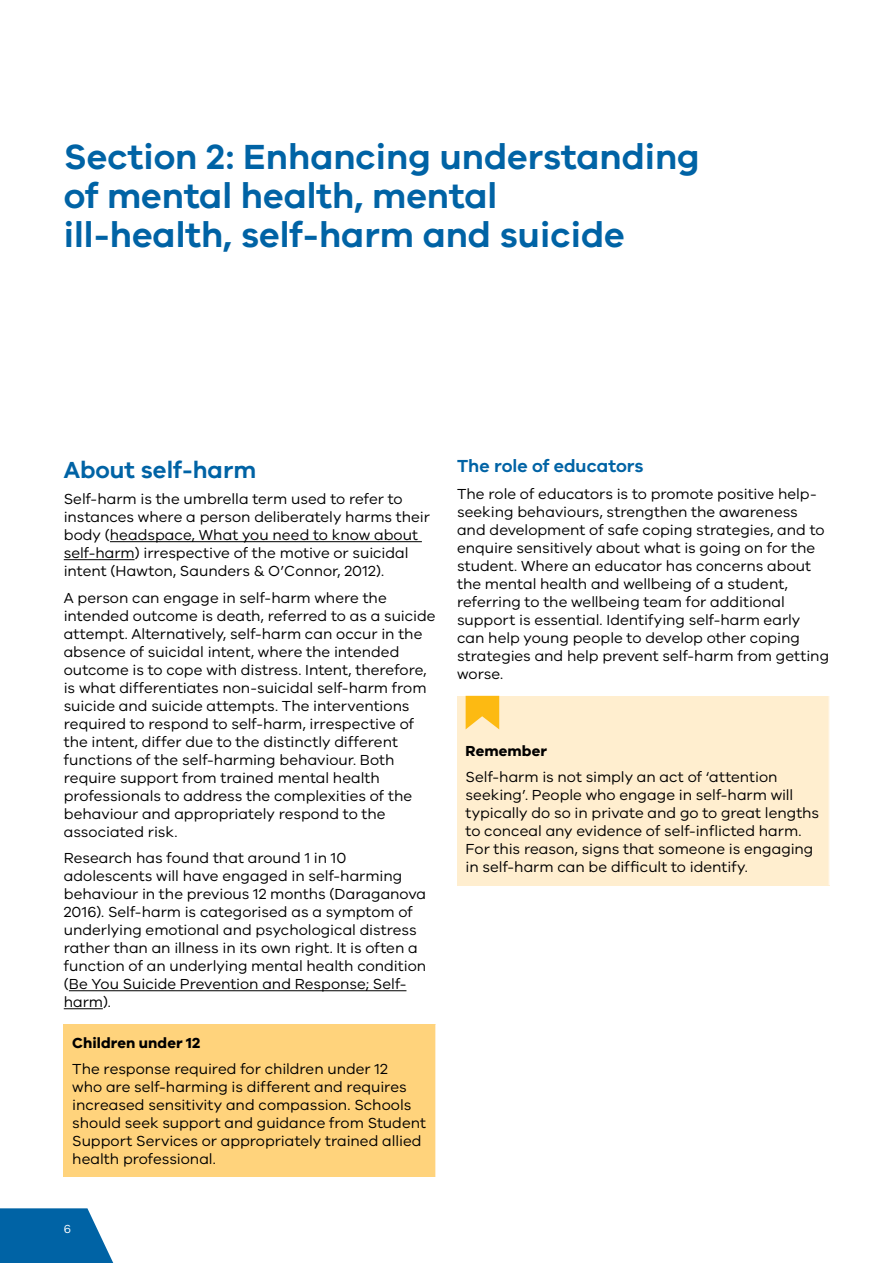
<style>
.page{position:relative;width:893px;height:1263px;background:#fff}
.page>*{position:absolute;margin:0;border:0;box-sizing:border-box;transform-origin:0 0}
.t1{font:600 36px/39px "VIC";color:#0063a5}
.t2{font:600 24px "VIC";color:#0063a5}
.t3{font:600 18px "VIC";color:#0063a5}
.t4{font:15px/18px "VIC";color:#000}
.t5{font:700 15px "VIC";letter-spacing:.005em;color:#000}
.t6{font:12px "VIC";color:#fff}
</style>
<div class="page">
<svg style="left:0;top:1208px;width:114px;height:55px"></svg>
<hr style="left:110px;top:541px;width:312px;height:1px;background:#000">
<hr style="left:64px;top:559px;width:71px;height:1px;background:#000">
<hr style="left:69px;top:990px;width:337px;height:1px;background:#000">
<hr style="left:64px;top:1008px;width:39px;height:1px;background:#000">
<div style="left:64px;top:1024px;width:372px;height:153px;background:#ffd37c"></div>
<hr style="left:435px;top:1024px;width:1px;height:153px;background:#fff">
<div style="left:457px;top:696px;width:372px;height:189px;background:#ffeecf"></div>
<svg style="left:466px;top:696px;width:33px;height:33px"></svg>
<h1 class="t1" style="left:64px;top:136px;width:638px">Section 2: Enhancing understanding of mental health, mental<br>ill-health, self-harm and suicide</h1>
<h2 class="t2" style="left:64px;top:455px;width:194px">About self-harm</h2>
<p class="t4" style="left:64px;top:490px;width:368px">Self-harm is the umbrella term used to refer to instances where a person deliberately harms their body (headspace, What you need to know about self-harm) irrespective of the motive or suicidal intent (Hawton, Saunders &amp; O’Connor, 2012).</p>
<p class="t4" style="left:64px;top:588px;width:373px">A person can engage in self-harm where the intended outcome is death, referred to as a suicide attempt. Alternatively, self-harm can occur in the absence of suicidal intent, where the intended outcome is to cope with distress. Intent, therefore, is what differentiates non-suicidal self-harm from suicide and suicide attempts. The interventions required to respond to self-harm, irrespective of the intent, differ due to the distinctly different functions of the self-harming behaviour. Both require support from trained mental health professionals to address the complexities of the behaviour and appropriately respond to the associated risk.</p>
<p class="t4" style="left:64px;top:849px;width:364px">Research has found that around 1 in 10 adolescents will have engaged in self-harming behaviour in the previous 12 months (Daraganova 2016). Self-harm is categorised as a symptom of underlying emotional and psychological distress rather than an illness in its own right. It is often a function of an underlying mental health condition (Be You Suicide Prevention and Response; Self&shy;harm).</p>
<p class="t5" style="left:72px;top:1033px;width:130px">Children under 12</p>
<p class="t4" style="left:72px;top:1060px;width:355px">The response required for children under 12<br>who are self-harming is different and requires increased sensitivity and compassion. Schools should seek support and guidance from Student Support Services or appropriately trained allied health professional.</p>
<p class="t3" style="left:457px;top:455px;width:188px">The role of educators</p>
<p class="t4" style="left:457px;top:484px;width:374px">The role of educators is to promote positive help&shy;seeking behaviours, strengthen the awareness and development of safe coping strategies, and to enquire sensitively about what is going on for the student. Where an educator has concerns about the mental health and wellbeing of a student, referring to the wellbeing team for additional support is essential. Identifying self-harm early can help young people to develop other coping strategies and help prevent self-harm from getting worse.</p>
<p class="t5" style="left:466px;top:741px;width:83px">Remember</p>
<p class="t4" style="left:466px;top:768px;width:355px">Self-harm is not simply an act of ‘attention seeking’. People who engage in self-harm will typically do so in private and go to great lengths to conceal any evidence of self-inflicted harm.<br>For this reason, signs that someone is engaging in self-harm can be difficult to identify.</p>
<p class="t6" style="left:64px;top:1222px;width:9px">6</p>
</div>
